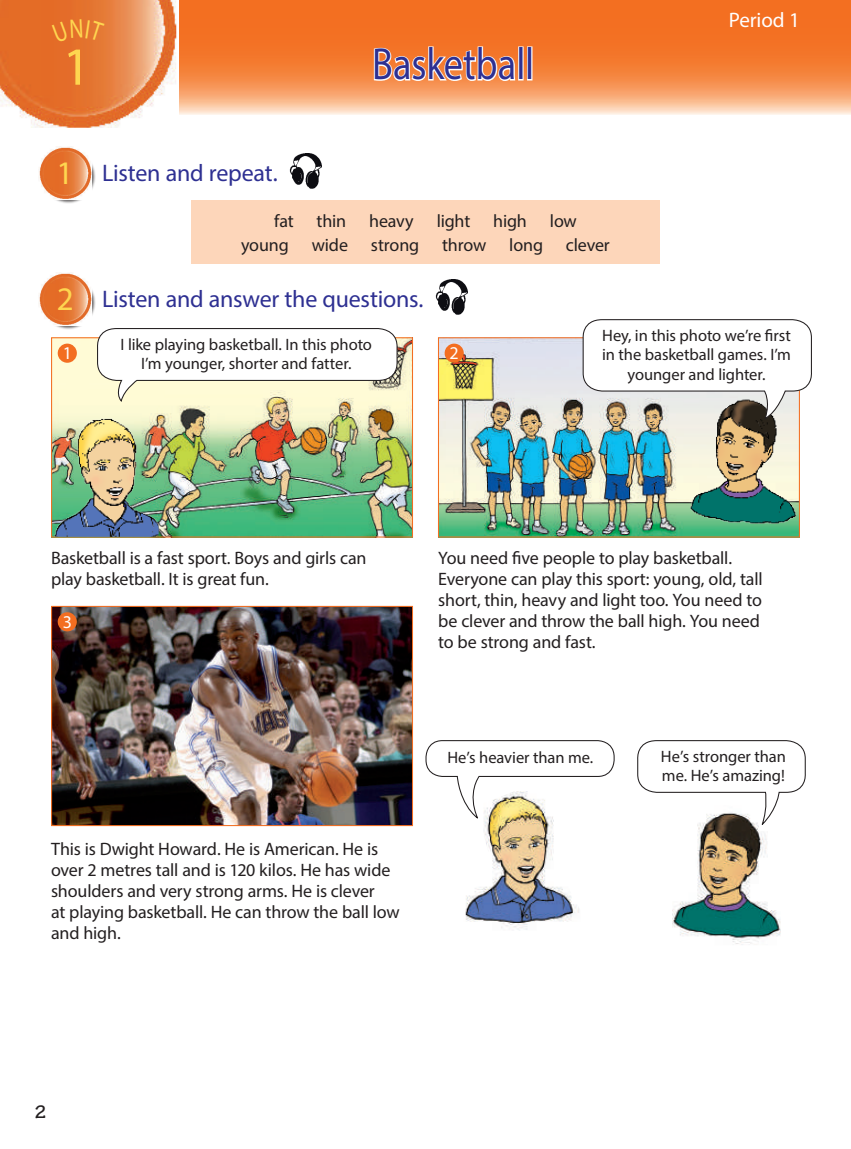
<style>
.page{position:relative;width:851px;height:1149px;background:#fff}
.page>*{position:absolute;margin:0;border:0;box-sizing:border-box;transform-origin:0 0}
.t1{font:54px "Myriad Pro";color:#fed650}
.t2{font:45px "Myriad Pro";color:#2e3092;scale:.85 1}
.t3{font:33px "Myriad Pro";color:#fed650}
.t4{font:24px "Myriad Pro";letter-spacing:-.01em;color:#2e3092}
.t5{font:21px "Myriad Pro";letter-spacing:-.005em;color:#fff}
.t6{font:700 19.5px "Tekton Pro";color:#231f20}
.t7{font:18px/21px "Myriad Pro";letter-spacing:-.01em;color:#231f20}
.t8{font:18px "Myriad Pro";color:#fff}
.t9{font:16.5px/19.5px "Myriad Pro";letter-spacing:-.005em;color:#231f20;text-align:center}
</style>
<div class="page">
<svg style="left:179px;top:0;width:671px;height:115px;background:#f58947"></svg>
<img style="left:0;top:0;width:177px;height:128px">
<div style="left:191px;top:200px;width:468px;height:64px;background:#fdd6ba"></div>
<img style="left:289px;top:153px;width:33px;height:35px">
<img style="left:435px;top:279px;width:32px;height:35px">
<div style="left:41px;top:149px;width:55px;height:55px;background:#231f20;opacity:.68"></div>
<img style="left:39px;top:146px;width:52px;height:53px">
<div style="left:41px;top:275px;width:55px;height:55px;background:#231f20;opacity:.68"></div>
<img style="left:39px;top:272px;width:52px;height:53px">
<svg style="left:372px;top:45px;width:144px;height:37px"></svg>
<div style="left:518px;top:46px;width:5px;height:34px;border:2px solid #fff"></div>
<div style="left:527px;top:46px;width:5px;height:34px;border:2px solid #fff"></div>
<img style="left:53px;top:339px;width:358px;height:196px">
<div style="left:51px;top:337px;width:362px;height:200px;border:1px solid #f36e21"></div>
<img style="left:440px;top:339px;width:248px;height:196px">
<div style="left:438px;top:337px;width:361px;height:200px;border:1px solid #f36e21"></div>
<div style="left:58px;top:343px;width:19px;height:19px;background:#f36e21;border-radius:50%"></div>
<div style="left:444px;top:343px;width:19px;height:19px;background:#f36e21;border-radius:50%"></div>
<img style="left:53px;top:607px;width:358px;height:216px">
<div style="left:51px;top:605px;width:362px;height:220px;border:1px solid #f36e21"></div>
<div style="left:58px;top:612px;width:19px;height:19px;background:#f36e21;border-radius:50%"></div>
<svg style="left:425px;top:740px;width:190px;height:50px"></svg>
<img style="left:53px;top:412px;width:106px;height:124px">
<img style="left:459px;top:790px;width:120px;height:140px">
<img style="left:688px;top:420px;width:109px;height:116px">
<img style="left:672px;top:828px;width:108px;height:117px">
<svg style="left:637px;top:740px;width:169px;height:88px"></svg>
<svg style="left:580px;top:319px;width:232px;height:101px"></svg>
<svg style="left:95px;top:327px;width:304px;height:76px"></svg>
<svg style="left:52px;top:19px;width:53px;height:23px"></svg>
<h1 class="t1" style="left:63px;top:33px;width:29px">1</h1>
<h2 class="t2" style="left:372px;top:37px;width:192px">Basketball</h2>
<h3 class="t3" style="left:56px;top:153px;width:18px">1</h3>
<h3 class="t3" style="left:57px;top:279px;width:18px">2</h3>
<h3 class="t4" style="left:102px;top:158px;width:177px">Listen and repeat.</h3>
<p class="t7" style="left:274px;top:210px;width:21px">fat</p>
<p class="t7" style="left:316px;top:210px;width:31px">thin</p>
<p class="t7" style="left:369px;top:210px;width:46px">heavy</p>
<p class="t7" style="left:436px;top:210px;width:35px">light</p>
<p class="t7" style="left:493px;top:210px;width:35px">high</p>
<p class="t7" style="left:549px;top:210px;width:28px">low</p>
<p class="t7" style="left:241px;top:234px;width:49px">young</p>
<p class="t7" style="left:311px;top:234px;width:38px">wide</p>
<p class="t7" style="left:371px;top:234px;width:50px">strong</p>
<p class="t7" style="left:442px;top:234px;width:46px">throw</p>
<p class="t7" style="left:509px;top:234px;width:35px">long</p>
<p class="t7" style="left:566px;top:234px;width:45px">clever</p>
<h3 class="t4" style="left:102px;top:284px;width:323px">Listen and answer the questions.</h3>
<p class="t5" style="left:728px;top:7px;width:73px">Period 1</p>
<p class="t9" style="left:120px;top:334px;width:253px">I like playing basketball. In this photo<br>I’m younger, shorter and fatter.</p>
<p class="t8" style="left:63px;top:342px;width:11px">1</p>
<p class="t8" style="left:449px;top:342px;width:11px">2</p>
<p class="t9" style="left:602px;top:325px;width:190px">Hey, in this photo we’re first in the basketball games. I’m younger and lighter.</p>
<p class="t7" style="left:51px;top:547px;width:317px">Basketball is a fast sport. Boys and girls can play basketball. It is great fun.</p>
<p class="t7" style="left:438px;top:547px;width:326px">You need five people to play basketball.<br>Everyone can play this sport: young, old, tall short, thin, heavy and light too. You need to be clever and throw the ball high. You need to be strong and fast.</p>
<p class="t8" style="left:63px;top:610px;width:11px">3</p>
<p class="t7" style="left:51px;top:837px;width:350px">This is Dwight Howard. He is American. He is over 2 metres tall and is 120 kilos. He has wide shoulders and very strong arms. He is clever<br>at playing basketball. He can throw the ball low and high.</p>
<p class="t9" style="left:447px;top:747px;width:147px">He’s heavier than me.</p>
<p class="t9" style="left:660px;top:746px;width:126px;text-align:left">He’s stronger than me. He’s amazing!</p>
<p class="t6" style="left:34px;top:1099px;width:14px">2</p>
</div>
